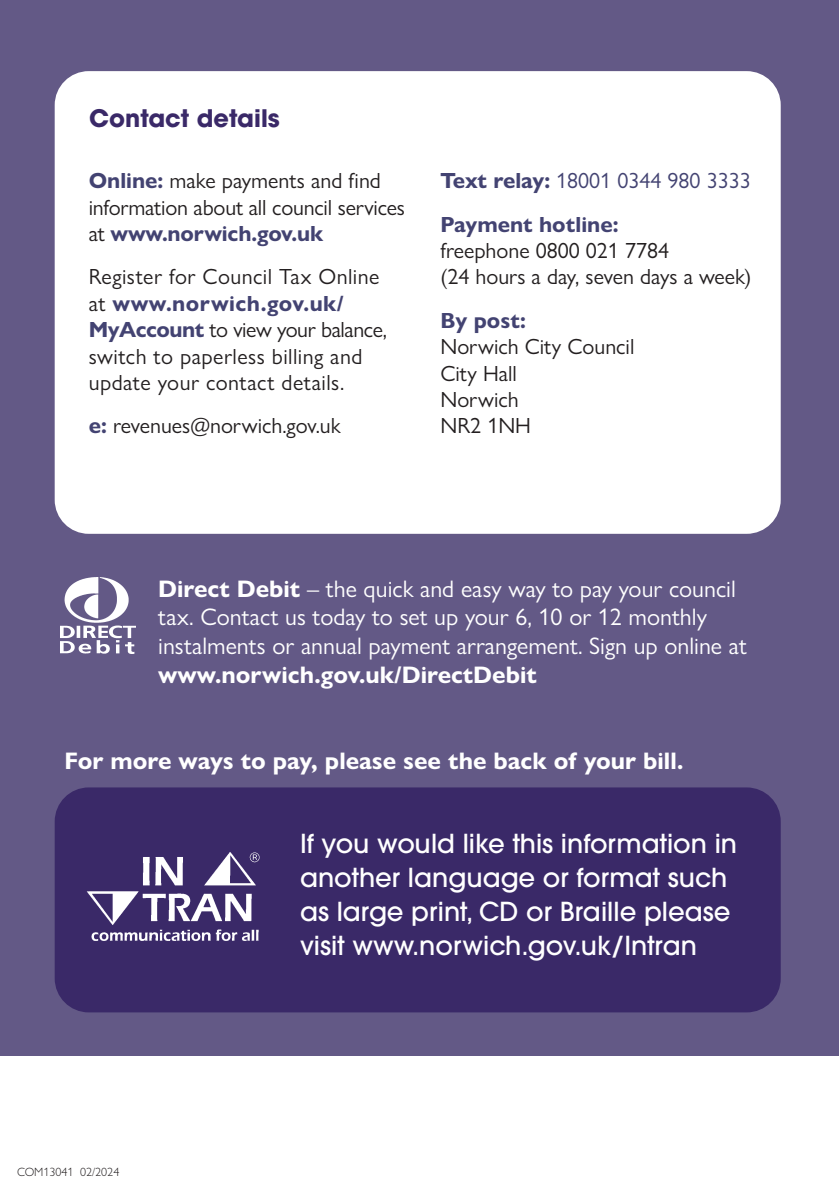
<style>
.page{position:relative;width:839px;height:1192px;background:#fff}
.page>*{position:absolute;margin:0;border:0;box-sizing:border-box;transform-origin:0 0}
.t1{font:500 26px/34px "ITC Avant Garde Pro";color:#fff}
.t2{font:24px/28.8px "Gill Sans Nova";color:#fff}
.t3{font:700 24px "Gill Sans Nova";color:#fff}
.t4{font:700 24px "ITC Avant Garde Pro";color:#3a2968}
.t5{font:22px/26.4px "Gill Sans Nova";color:#231f20}
.t6{font:22px/26.4px "Gill Sans Nova";letter-spacing:.02em;color:#231f20}
.t7{font:700 22px/43.4px "Gill Sans Nova";color:#434372}
.t8{font:300 12px "Gill Sans Nova";color:#231f20}
.s1{font-weight:700;color:#434372}
.s2{font-weight:400}
.s3{font-weight:700}
</style>
<div class="page">
<div style="left:0;top:0;width:839px;height:1055px;background:#635986"></div>
<div style="left:55px;top:71px;width:725px;height:463px;background:#fff;border-radius:34px"></div>
<img style="left:60px;top:577px;width:76px;height:76px">
<div style="left:55px;top:787px;width:725px;height:225px;background:#3a2968;border-radius:34px"></div>
<img style="left:86px;top:852px;width:174px;height:89px">
<h2 class="t4" style="left:89px;top:102px;width:192px">Contact details</h2>
<p class="t5" style="left:89px;top:167px;width:318px"><span class="s1">Online:</span> make payments and fnd information about all council services at <span class="s1">www.norwich.gov.uk</span></p>
<p class="t6" style="left:89px;top:263px;width:300px">Register for Council Tax Online at <span class="s1">www.norwich.gov.uk/<br>MyAccount</span> to view your balance, switch to paperless billing and update your contact details.</p>
<p class="t5" style="left:89px;top:412px;width:253px"><span class="s1">e:</span> revenues@norwich.gov.uk</p>
<p class="t7" style="left:440px;top:159px;width:312px">Text relay: <span class="s2">18001 0344 980 3333<br></span>Payment hotline:</p>
<p class="t5" style="left:440px;top:237px;width:312px">freephone 0800 021 7784<br>(24 hours a day, seven days a week)</p>
<p class="t5" style="left:440px;top:307px;width:195px"><span class="s1">By post:<br></span>Norwich City Council<br>City Hall<br>Norwich<br>NR2 1NH</p>
<p class="t2" style="left:158px;top:573px;width:590px"><span class="s3">Direct Debit</span> – the quick and easy way to pay your council tax. Contact us today to set up your 6, 10 or 12 monthly instalments or annual payment arrangement. Sign up online at</p>
<p class="t3" style="left:158px;top:660px;width:380px">www.norwich.gov.uk/DirectDebit</p>
<p class="t3" style="left:65px;top:746px;width:620px">For more ways to pay, please see the back of your bill.</p>
<p class="t8" style="left:17px;top:1164px;width:104px">COM13041 02/2024</p>
<p class="t1" style="left:300px;top:826px;width:438px">If you would like this information in another language or format such as large print, CD or Braille please visit www.norwich.gov.uk/Intran</p>
</div>
